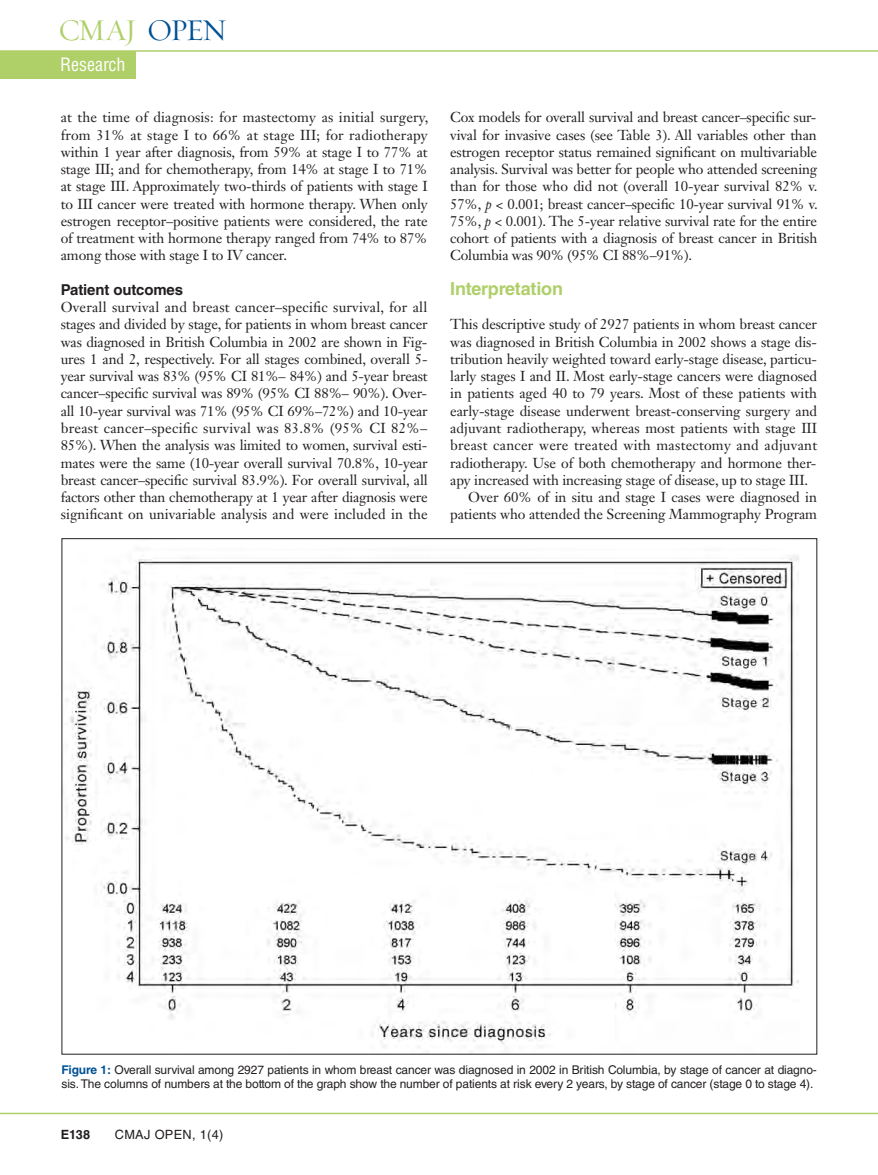
<style>
.page{position:relative;width:878px;height:1175px;background:#fff}
.page>*{position:absolute;margin:0;border:0;box-sizing:border-box;transform-origin:0 0}
.t1{font:30.75px "Requiem Display HTF Roman";letter-spacing:-.08em;color:#afcf69}
.t2{font:700 18px "Helvetica LT Std";letter-spacing:-.01em;color:#afcf69}
.t3{font:condensed 18px "Helvetica LT Std";color:#fff}
.t4{font:700 15px "Helvetica LT Std";letter-spacing:-.01em;color:#231f20}
.t5{font:14.25px/17.2px "Janson Text LT Std";letter-spacing:-.01em;color:#231f20;text-align:justify}
.t6{font:14.25px "Janson Text LT Std";letter-spacing:.015em;color:#231f20}
.t7{font:12.75px "Helvetica LT Std";letter-spacing:.025em;color:#231f20}
.t8{font:700 12.75px "Helvetica LT Std";color:#231f20}
.t9{font:12px/14.2px "Helvetica LT Std";letter-spacing:-.01em;color:#231f20}
.s1{color:#005294}
.s2{font-style:italic}
.s3{font-weight:700;color:#005294}
</style>
<div class="page">
<hr style="left:0;top:1112px;width:878px;height:2px;background:#afcf69">
<div style="left:0;top:51px;width:135px;height:27px;background:#afcf69"></div>
<hr style="left:0;top:50px;width:878px;height:2px;background:#afcf69">
<img style="left:66px;top:556px;width:733px;height:491px">
<h1 class="t1" style="left:58px;top:12px;width:170px">CMAJ <span class="s1">OPEN</span></h1>
<p class="t3" style="left:60px;top:57px;width:67px">Research</p>
<p class="t5" style="left:61px;top:110px;width:369px">at the time of diagnosis: for mastectomy as initial surgery, from 31% at stage I to 66% at stage III; for radiotherapy within 1 year after diagnosis, from 59% at stage I to 77% at stage III; and for chemotherapy, from 14% at stage I to 71% at stage III. Approximately two-thirds of patients with stage I to III cancer were treated with hormone therapy. When only estrogen receptor–positive patients were considered, the rate of treatment with hormone therapy ranged from 74% to 87% among those with stage I to IV cancer.</p>
<p class="t4" style="left:61px;top:284px;width:124px">Patient outcomes</p>
<p class="t5" style="left:61px;top:300px;width:368px">Overall survival and breast cancer–specific survival, for all stages and divided by stage, for patients in whom breast cancer was diagnosed in British Columbia in 2002 are shown in Fig&shy;ures 1 and 2, respectively. For all stages combined, overall 5- year survival was 83% (95% CI 81%– 84%) and 5-year breast cancer–specific survival was 89% (95% CI 88%– 90%). Over&shy;all 10-year survival was 71% (95% CI 69%–72%) and 10-year breast cancer–specific survival was 83.8% (95% CI 82%– 85%). When the analysis was limited to women, survival esti&shy;mates were the same (10-year overall survival 70.8%, 10-year breast cancer–specific survival 83.9%). For overall survival, all factors other than chemotherapy at 1 year after diagnosis were significant on univariable analysis and were included in the</p>
<p class="t5" style="left:450px;top:110px;width:369px">Cox models for overall survival and breast cancer–specific sur&shy;vival for invasive cases (see Table 3). All variables other than estrogen receptor status remained significant on multivariable analysis. Survival was better for people who attended screening than for those who did not (overall 10-year survival 82% v.<br>57%, <span class="s2">p</span> &lt; 0.001; breast cancer–specific 10-year survival 91% v.<br>75%, <span class="s2">p</span> &lt; 0.001). The 5-year relative survival rate for the entire cohort of patients with a diagnosis of breast cancer in British Columbia was 90% (95% CI 88%–91%).</p>
<p class="t2" style="left:450px;top:282px;width:114px">Interpretation</p>
<p class="t5" style="left:450px;top:317px;width:368px">This descriptive study of 2927 patients in whom breast cancer</p>
<p class="t5" style="left:450px;top:334px;width:368px">was diagnosed in British Columbia in 2002 shows a stage dis-</p>
<p class="t5" style="left:450px;top:352px;width:368px">tribution heavily weighted toward early-stage disease, particu-</p>
<p class="t5" style="left:450px;top:369px;width:368px">larly stages I and II. Most early-stage cancers were diagnosed</p>
<p class="t5" style="left:450px;top:386px;width:368px">in patients aged 40 to 79 years. Most of these patients with</p>
<p class="t5" style="left:450px;top:403px;width:368px">early-stage disease underwent breast-conserving surgery and</p>
<p class="t5" style="left:450px;top:421px;width:368px">adjuvant radiotherapy, whereas most patients with stage III</p>
<p class="t6" style="left:450px;top:439px;width:368px">breast cancer were treated with mastectomy and adjuvant</p>
<p class="t5" style="left:450px;top:455px;width:368px">radiotherapy. Use of both chemotherapy and hormone ther-</p>
<p class="t5" style="left:450px;top:472px;width:359px">apy increased with increasing stage of disease, up to stage III.</p>
<p class="t5" style="left:468px;top:490px;width:350px">Over 60% of in situ and stage I cases were diagnosed in</p>
<p class="t5" style="left:450px;top:507px;width:368px">patients who attended the Screening Mammography Program</p>
<p class="t9" style="left:62px;top:1063px;width:757px"><span class="s3">Figure 1:</span> Overall survival among 2927 patients in whom breast cancer was diagnosed in 2002 in British Columbia, by stage of cancer at diagno&shy;sis. The columns of numbers at the bottom of the graph show the number of patients at risk every 2 years, by stage of cancer (stage 0 to stage 4).</p>
<p class="t8" style="left:61px;top:1130px;width:31px">E138</p>
<p class="t7" style="left:115px;top:1130px;width:110px">CMAJ OPEN, 1(4)</p>
</div>
